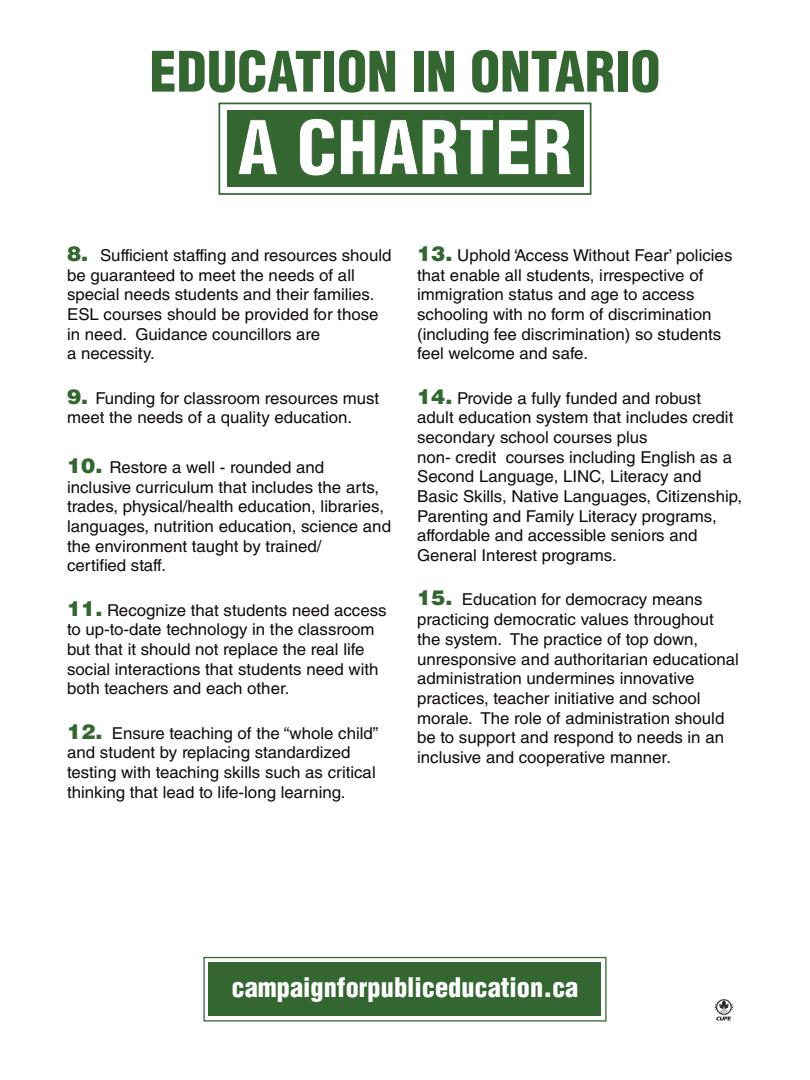
<style>
.page{position:relative;width:810px;height:1080px;background:#fff}
.page>*{position:absolute;margin:0;border:0;box-sizing:border-box;transform-origin:0 0}
.t1{font:900 condensed 73.38px "Helvetica LT Std";color:#fff}
.t2{font:900 condensed 54.38px "Helvetica LT Std";color:#346631}
.t3{font:900 condensed 26.38px "Helvetica LT Std";color:#fff}
.t4{font:16.38px/19.7px "Helvetica LT Std";color:#100b09}
.s1{font-weight:900;font-size:20.62px;color:#346631}
</style>
<div class="page">
<div style="left:218px;top:103px;width:374px;height:92px;border:2px solid #346631"></div>
<div style="left:227px;top:110px;width:356px;height:77px;background:#346631"></div>
<div style="left:203px;top:957px;width:404px;height:65px;border:1px solid #346631"></div>
<div style="left:209px;top:962px;width:392px;height:54px;background:#346631"></div>
<svg style="left:715px;top:999px;width:18px;height:22px"></svg>
<p class="t2" style="left:149px;top:37px;width:513px">EDUCATION IN ONTARIO</p>
<p class="t1" style="left:237px;top:101px;width:337px">A CHARTER</p>
<p class="t4" style="left:67px;top:245px;width:326px"><span class="s1">8.</span> Sufficient staffing and resources should be guaranteed to meet the needs of all</p>
<p class="t4" style="left:67px;top:285px;width:313px">special needs students and their families.<br>ESL courses should be provided for those in need. Guidance councillors are</p>
<p class="t4" style="left:67px;top:344px;width:89px">a necessity.</p>
<p class="t4" style="left:67px;top:388px;width:314px"><span class="s1">9.</span> Funding for classroom resources must meet the needs of a quality education.</p>
<p class="t4" style="left:67px;top:457px;width:259px"><span class="s1">10.</span> Restore a well - rounded and</p>
<p class="t4" style="left:67px;top:477px;width:325px">inclusive curriculum that includes the arts, trades, physical/health education, libraries, languages, nutrition education, science and the environment taught by trained/</p>
<p class="t4" style="left:67px;top:556px;width:101px">certified staff.</p>
<p class="t4" style="left:67px;top:600px;width:321px"><span class="s1">11.</span> Recognize that students need access to up-to-date technology in the classroom but that it should not replace the real life social interactions that students need with both teachers and each other.</p>
<p class="t4" style="left:67px;top:723px;width:313px"><span class="s1">12.</span> Ensure teaching of the “whole child” and student by replacing standardized testing with teaching skills such as critical thinking that lead to life-long learning.</p>
<p class="t4" style="left:417px;top:245px;width:317px"><span class="s1">13.</span> Uphold ‘Access Without Fear’ policies that enable all students, irrespective of</p>
<p class="t4" style="left:417px;top:285px;width:296px">immigration status and age to access schooling with no form of discrimination</p>
<p class="t4" style="left:417px;top:324px;width:306px">(including fee discrimination) so students feel welcome and safe.</p>
<p class="t4" style="left:417px;top:388px;width:285px"><span class="s1">14.</span> Provide a fully funded and robust</p>
<p class="t4" style="left:417px;top:408px;width:318px">adult education system that includes credit</p>
<p class="t4" style="left:417px;top:427px;width:232px">secondary school courses plus</p>
<p class="t4" style="left:417px;top:447px;width:316px">non- credit courses including English as a<br>Second Language, LINC, Literacy and</p>
<p class="t4" style="left:417px;top:486px;width:327px">Basic Skills, Native Languages, Citizenship,<br>Parenting and Family Literacy programs,</p>
<p class="t4" style="left:417px;top:526px;width:282px">affordable and accessible seniors and</p>
<p class="t4" style="left:417px;top:545px;width:201px">General Interest programs.</p>
<p class="t4" style="left:417px;top:590px;width:298px"><span class="s1">15.</span> Education for democracy means practicing democratic values throughout</p>
<p class="t4" style="left:417px;top:629px;width:283px">the system. The practice of top down,</p>
<p class="t4" style="left:417px;top:649px;width:323px">unresponsive and authoritarian educational administration undermines innovative</p>
<p class="t4" style="left:417px;top:688px;width:285px">practices, teacher initiative and school</p>
<p class="t4" style="left:417px;top:708px;width:309px;text-align:justify">morale. The role of administration should be to support and respond to needs in an inclusive and cooperative manner.</p>
<p class="t3" style="left:232px;top:971px;width:348px">campaignforpubliceducation.ca</p>
</div>
